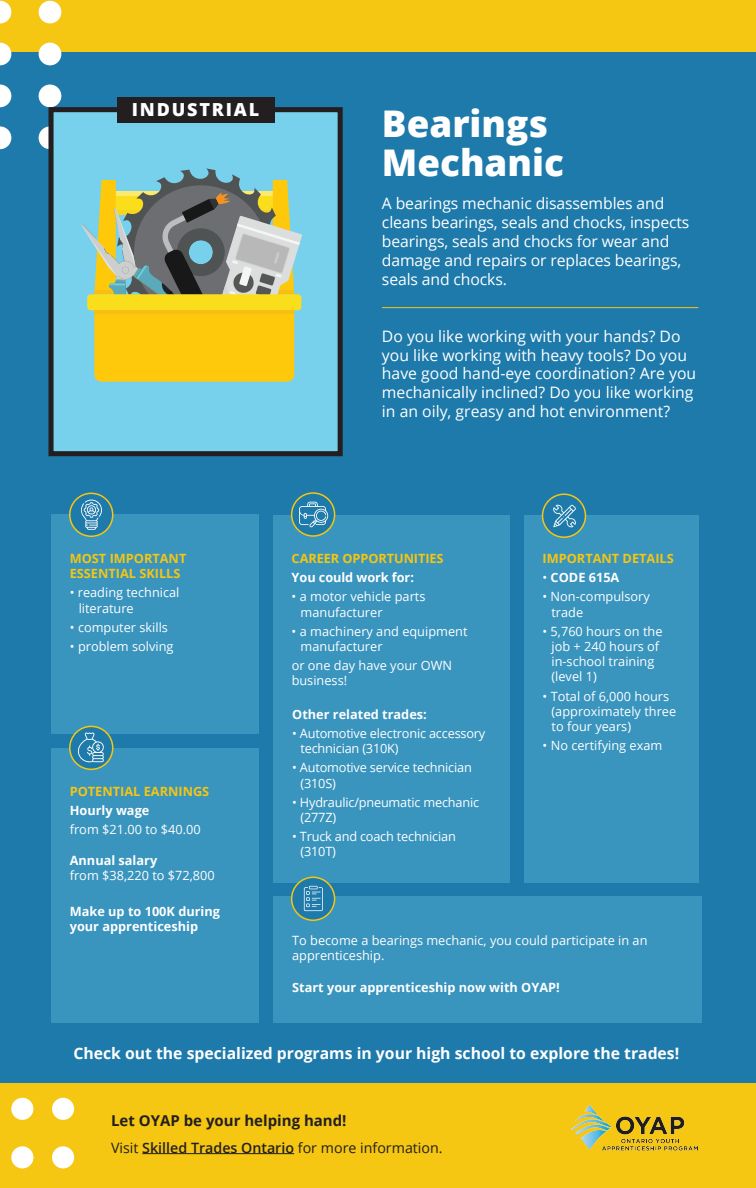
<style>
.page{position:relative;width:756px;height:1188px;background:#1e7aaa}
.page>*{position:absolute;margin:0;border:0;box-sizing:border-box;transform-origin:0 0}
.t1{font:800 36.75px/38.2px "Open Sans";color:#fff}
.t2{font:800 18px "Open Sans";letter-spacing:.1em;color:#fff}
.t3{font:15.75px/18.9px "Open Sans";color:#fff}
.t4{font:700 15.75px "Open Sans";color:#fff}
.t5{font:700 15px "Open Sans";color:#231f20}
.t6{font:14.25px "Open Sans";color:#231f20}
.t7{font:12.75px/15.3px "Open Sans";color:#fff}
.t8{font:700 12.75px/15.3px "Open Sans";color:#fff}
.t9{font:700 12.75px/15.3px "Open Sans";color:#f5c612}
.s1{font-weight:400}
.s2{font-weight:600}
</style>
<div class="page">
<div style="left:0;top:0;width:756px;height:52px;background:#f5c612"></div>
<div style="left:0;top:1083px;width:756px;height:105px;background:#f5c612"></div>
<div style="left:11px;top:1146px;width:22px;height:22px;background:#fff;border-radius:50%"></div>
<div style="left:11px;top:1098px;width:22px;height:22px;background:#fff;border-radius:50%"></div>
<div style="left:52px;top:1146px;width:22px;height:22px;background:#fff;border-radius:50%"></div>
<div style="left:52px;top:1098px;width:22px;height:22px;background:#fff;border-radius:50%"></div>
<hr style="left:382px;top:307px;width:316px;height:1px;background:#f5c612">
<div style="left:51px;top:515px;width:207px;height:219px;background:#3994be"></div>
<div style="left:51px;top:748px;width:207px;height:275px;background:#3994be"></div>
<div style="left:273px;top:896px;width:429px;height:127px;background:#3994be"></div>
<div style="left:273px;top:515px;width:236px;height:368px;background:#3994be"></div>
<div style="left:524px;top:515px;width:175px;height:368px;background:#3994be"></div>
<img style="left:570px;top:1104px;width:127px;height:46px">
<hr style="left:142px;top:1153px;width:152px;height:1px;background:#231f20">
<svg style="left:70px;top:726px;width:43px;height:43px"></svg>
<div style="left:69px;top:726px;width:44px;height:44px;border:2px solid #f5c612;border-radius:50%"></div>
<svg style="left:78px;top:733px;width:26px;height:29px"></svg>
<svg style="left:292px;top:493px;width:43px;height:43px"></svg>
<div style="left:291px;top:492px;width:44px;height:45px;border:2px solid #f5c612;border-radius:50%"></div>
<svg style="left:299px;top:502px;width:29px;height:26px"></svg>
<div style="left:70px;top:493px;width:43px;height:43px;background:#1e7aaa;border-radius:50%"></div>
<div style="left:69px;top:493px;width:44px;height:44px;border:2px solid #f5c612;border-radius:50%"></div>
<svg style="left:81px;top:500px;width:21px;height:30px"></svg>
<div style="left:543px;top:494px;width:42px;height:43px;background:#1e7aaa;border-radius:50%"></div>
<div style="left:542px;top:494px;width:44px;height:44px;border:2px solid #f5c612;border-radius:50%"></div>
<svg style="left:553px;top:505px;width:23px;height:22px"></svg>
<div style="left:292px;top:877px;width:43px;height:43px;background:#1e7aaa;border-radius:50%"></div>
<div style="left:291px;top:877px;width:44px;height:44px;border:2px solid #f5c612;border-radius:50%"></div>
<svg style="left:304px;top:886px;width:19px;height:25px"></svg>
<svg style="left:0;top:1px;width:11px;height:22px"></svg>
<div style="left:39px;top:1px;width:22px;height:22px;background:#fff;border-radius:50%"></div>
<svg style="left:0;top:43px;width:11px;height:22px"></svg>
<div style="left:39px;top:43px;width:22px;height:22px;background:#fff;border-radius:50%"></div>
<svg style="left:0;top:85px;width:11px;height:22px"></svg>
<div style="left:39px;top:85px;width:22px;height:22px;background:#fff;border-radius:50%"></div>
<svg style="left:0;top:126px;width:11px;height:23px"></svg>
<div style="left:39px;top:126px;width:22px;height:23px;background:#fff;border-radius:50%"></div>
<div style="left:48px;top:107px;width:295px;height:349px;background:#78d1ec;border:5px solid #231f20"></div>
<div style="left:117px;top:97px;width:157px;height:25px;background:#231f20"></div>
<svg style="left:81px;top:168px;width:221px;height:214px"></svg>
<hr style="left:94px;top:310px;width:200px;height:4px;background:#f8be14">
<div style="left:168px;top:319px;width:52px;height:52px;background:#fec80b;border-radius:50%"></div>
<h2 class="t2" style="left:132px;top:96px;width:129px">INDUSTRIAL</h2>
<h1 class="t1" style="left:382px;top:103px;width:183px">Bearings<br>Mechanic</h1>
<p class="t3" style="left:382px;top:194px;width:309px">A bearings mechanic disassembles and cleans bearings, seals and chocks, inspects bearings, seals and chocks for wear and damage and repairs or replaces bearings, seals and chocks.</p>
<p class="t3" style="left:382px;top:326px;width:316px">Do you like working with your hands? Do you like working with heavy tools? Do you have good hand-eye coordination? Are you mechanically inclined? Do you like working in an oily, greasy and hot environment?</p>
<p class="t9" style="left:70px;top:551px;width:118px">MOST IMPORTANT<br>ESSENTIAL SKILLS</p>
<p class="t7" style="left:79px;top:585px;width:102px;text-indent:-9px">• reading technical literature</p>
<p class="t7" style="left:70px;top:619px;width:100px">• computer skills</p>
<p class="t7" style="left:70px;top:638px;width:105px">• problem solving</p>
<p class="t9" style="left:70px;top:784px;width:141px">POTENTIAL EARNINGS</p>
<p class="t8" style="left:70px;top:803px;width:81px">Hourly wage</p>
<p class="t7" style="left:70px;top:822px;width:132px">from $21.00 to $40.00</p>
<p class="t8" style="left:70px;top:852px;width:89px">Annual salary</p>
<p class="t7" style="left:70px;top:868px;width:146px">from $38,220 to $72,800</p>
<p class="t8" style="left:70px;top:903px;width:152px">Make up to 100K during your apprenticeship</p>
<p class="t9" style="left:292px;top:551px;width:153px">CAREER OPPORTUNITIES</p>
<p class="t8" style="left:292px;top:570px;width:124px">You could work for:</p>
<p class="t7" style="left:301px;top:589px;width:126px;text-indent:-9px">• a motor vehicle parts manufacturer</p>
<p class="t7" style="left:301px;top:623px;width:168px;text-indent:-9px">• a machinery and equipment manufacturer</p>
<p class="t7" style="left:292px;top:657px;width:162px">or one day have your OWN business!</p>
<p class="t8" style="left:292px;top:706px;width:136px">Other related trades:</p>
<p class="t7" style="left:301px;top:726px;width:186px;text-indent:-8px">• Automotive electronic accessory technician (310K)</p>
<p class="t7" style="left:301px;top:760px;width:173px;text-indent:-8px">• Automotive service technician (310S)</p>
<p class="t7" style="left:301px;top:794px;width:180px;text-indent:-8px">• Hydraulic/pneumatic mechanic (277Z)</p>
<p class="t7" style="left:301px;top:829px;width:157px;text-indent:-8px">• Truck and coach technician (310T)</p>
<p class="t9" style="left:543px;top:551px;width:133px">IMPORTANT DETAILS</p>
<p class="t8" style="left:543px;top:570px;width:78px"><span class="s1">•</span> CODE 615A</p>
<p class="t7" style="left:551px;top:589px;width:100px;text-indent:-9px">• Non-compulsory trade</p>
<p class="t7" style="left:551px;top:623px;width:113px;text-indent:-9px">• 5,760 hours on the job + 240 hours of in-school training (level 1)</p>
<p class="t7" style="left:552px;top:688px;width:126px;text-indent:-9px">• Total of 6,000 hours (approximately three to four years)</p>
<p class="t7" style="left:543px;top:738px;width:121px">• No certifying exam</p>
<p class="t7" style="left:292px;top:932px;width:357px">To become a bearings mechanic, you could participate in an apprenticeship.</p>
<p class="t8" style="left:292px;top:980px;width:269px">Start your apprenticeship now with OYAP!</p>
<p class="t4" style="left:73px;top:1042px;width:607px">Check out the specialized programs in your high school to explore the trades!</p>
<p class="t5" style="left:111px;top:1110px;width:237px">Let OYAP be your helping hand!</p>
<p class="t6" style="left:111px;top:1138px;width:333px">Visit <span class="s2">Skilled Trades Ontario</span> for more information.</p>
</div>
